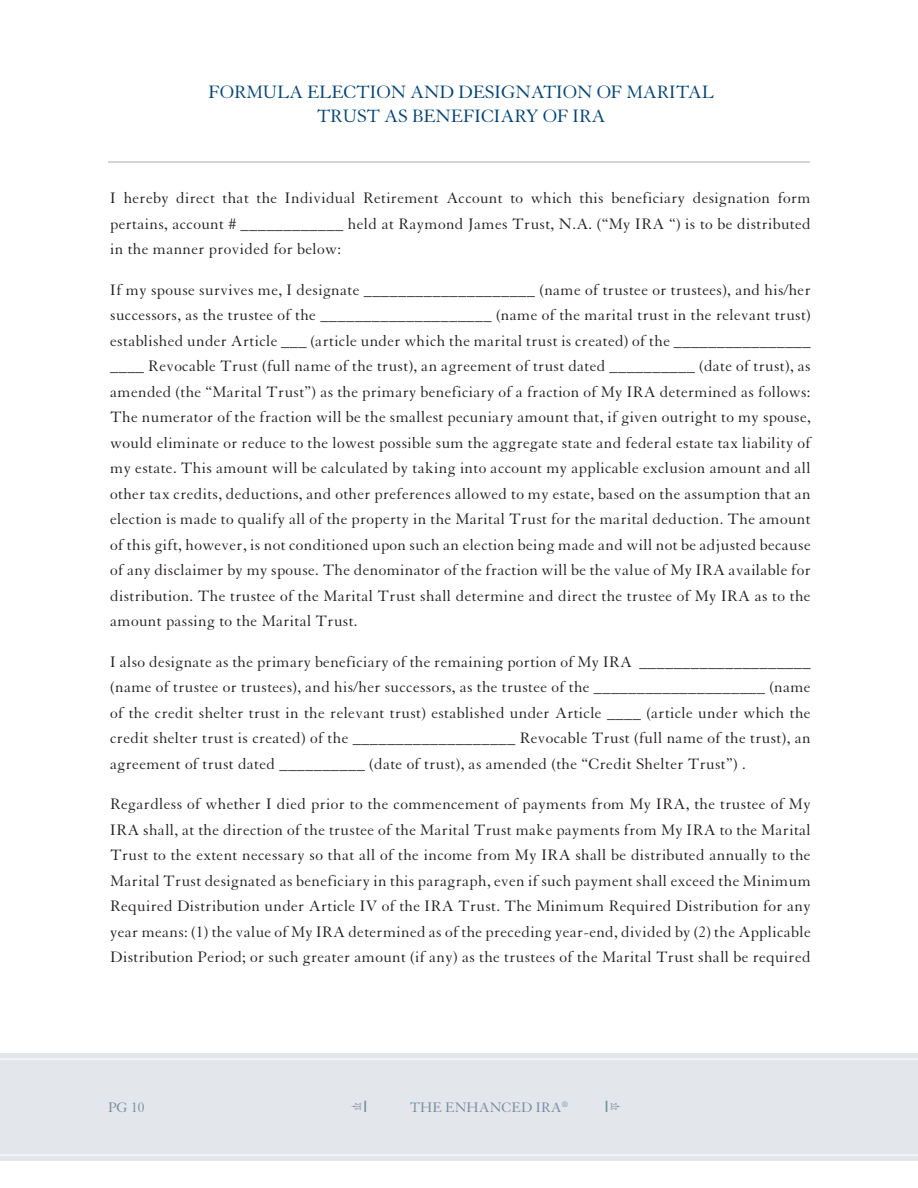
<style>
.page{position:relative;width:918px;height:1188px;background:#fff}
.page>*{position:absolute;margin:0;border:0;box-sizing:border-box;transform-origin:0 0}
.t1{font:19.5px "Granjon LT Std";letter-spacing:-.01em;color:#00447b}
.t2{font:16.5px/25.5px "Granjon";letter-spacing:.02em;color:#231f20;text-align:justify}
.t3{font:15.75px "Helvetica";color:#768b9f}
.t4{font:15px "Granjon LT Std";color:#768b9f}
</style>
<div class="page">
<hr style="left:108px;top:162px;width:702px;height:1px;background:#a8a9ad">
<div style="left:0;top:1053px;width:918px;height:108px;background:#e3e6eb"></div>
<hr style="left:0;top:1059px;width:918px;height:1px;background:#fff">
<hr style="left:0;top:1155px;width:918px;height:1px;background:#fff">
<p class="t1" style="left:208px;top:81px;width:27px">FORM</p>
<p class="t1" style="left:263px;top:81px;width:70px">ULA ELECTION</p>
<p class="t1" style="left:410px;top:81px;width:16px">AND</p>
<p class="t1" style="left:458px;top:81px;width:71px">DESIGNATION</p>
<p class="t1" style="left:597px;top:81px;width:59px">OF MARITAL</p>
<p class="t1" style="left:317px;top:105px;width:120px">TRUST AS BENEFICIAR</p>
<p class="t1" style="left:526px;top:105px;width:81px">Y OF IRA</p>
<p class="t2" style="left:110px;top:186px;width:702px">I hereby direct that the Individual Retirement Account to which this beneficiary designation form pertains, account # ____________ held at Raymond James Trust, N.A. (“My IRA “) is to be distributed in the manner provided for below:</p>
<p class="t2" style="left:110px;top:277px;width:702px">If my spouse survives me, I designate ____________________ (name of trustee or trustees), and his/her successors, as the trustee of the ____________________ (name of the marital trust in the relevant trust) established under Article ___ (article under which the marital trust is created) of the ________________ ____ Revocable Trust (full name of the trust), an agreement of trust dated __________ (date of trust), as amended (the “Marital Trust”) as the primary beneficiary of a fraction of My IRA determined as follows:<br>The numerator of the fraction will be the smallest pecuniary amount that, if given outright to my spouse, would eliminate or reduce to the lowest possible sum the aggregate state and federal estate tax liability of my estate. This amount will be calculated by taking into account my applicable exclusion amount and all other tax credits, deductions, and other preferences allowed to my estate, based on the assumption that an election is made to qualify all of the property in the Marital Trust for the marital deduction. The amount of this gift, however, is not conditioned upon such an election being made and will not be adjusted because of any disclaimer by my spouse. The denominator of the fraction will be the value of My IRA available for distribution. The trustee of the Marital Trust shall determine and direct the trustee of My IRA as to the amount passing to the Marital Trust.</p>
<p class="t2" style="left:110px;top:649px;width:702px">I also designate as the primary beneficiary of the remaining portion of My IRA ____________________ (name of trustee or trustees), and his/her successors, as the trustee of the ____________________ (name of the credit shelter trust in the relevant trust) established under Article ____ (article under which the credit shelter trust is created) of the ___________________ Revocable Trust (full name of the trust), an agreement of trust dated __________ (date of trust), as amended (the “Credit Shelter Trust”) .</p>
<p class="t2" style="left:110px;top:792px;width:702px">Regardless of whether I died prior to the commencement of payments from My IRA, the trustee of My IRA shall, at the direction of the trustee of the Marital Trust make payments from My IRA to the Marital Trust to the extent necessary so that all of the income from My IRA shall be distributed annually to the Marital Trust designated as beneficiary in this paragraph, even if such payment shall exceed the Minimum Required Distribution under Article IV of the IRA Trust. The Minimum Required Distribution for any year means: (1) the value of My IRA determined as of the preceding year-end, divided by (2) the Applicable Distribution Period; or such greater amount (if any) as the trustees of the Marital Trust shall be required</p>
<p class="t4" style="left:108px;top:1099px;width:38px">PG 10</p>
<p class="t3" style="left:363px;top:1097px;width:6px">I</p>
<p class="t4" style="left:410px;top:1099px;width:160px">THE ENHANCED IRA<sup>®</sup></p>
<p class="t3" style="left:605px;top:1097px;width:6px">I</p>
</div>
